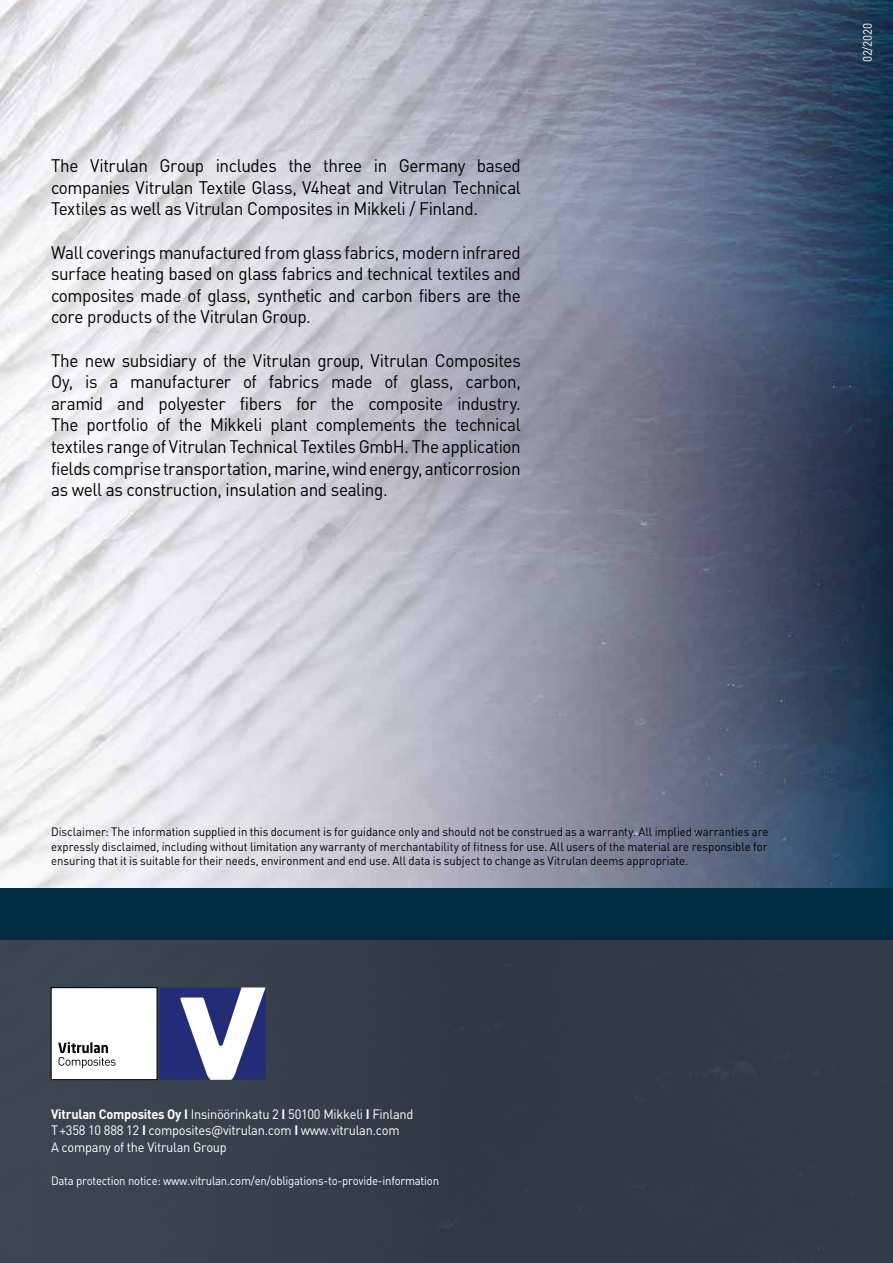
<style>
.page{position:relative;width:893px;height:1263px;background:#fff}
.page>*{position:absolute;margin:0;border:0;box-sizing:border-box;transform-origin:0 0}
.t1{font:18px/21.6px "DIN Pro";letter-spacing:-.025em;color:#000;text-align:justify;scale:.95 1}
.t2{font:13.5px/16.5px "DINOT";letter-spacing:-.02em;color:#fff;scale:.95 1}
.t3{font:12.15px "DINOT";letter-spacing:-.02em;color:#fff;scale:.95 1}
.t4{font:12px/14.4px "DIN Pro";letter-spacing:-.005em;color:#000;text-align:justify;scale:.95 1}
.t5{font:12px "DINOT";letter-spacing:-.02em;color:#fff;scale:.95 1}
.s1{font-weight:700}
</style>
<div class="page">
<img style="left:0;top:0;width:893px;height:889px">
<img style="left:0;top:940px;width:893px;height:323px">
<div style="left:0;top:889px;width:893px;height:51px;background:#002c42"></div>
<svg style="left:159px;top:987px;width:107px;height:93px"></svg>
<div style="left:51px;top:988px;width:106px;height:91px;background:#fff"></div>
<div style="left:51px;top:987px;width:106px;height:93px;border:1px solid #000"></div>
<svg style="left:58px;top:1042px;width:58px;height:26px"></svg>
<p class="t1" style="left:51px;top:153px;width:496px">The Vitrulan Group includes the three in Germany based companies Vitrulan Textile Glass, V4heat and Vitrulan Technical Textiles as well as Vitrulan Composites in Mikkeli / Finland.</p>
<p class="t1" style="left:51px;top:239px;width:496px">Wall coverings manufactured from glass fabrics, modern infrared surface heating based on glass fabrics and technical textiles and composites made of glass, synthetic and carbon fibers are the core products of the Vitrulan Group.</p>
<p class="t1" style="left:51px;top:347px;width:496px">The new subsidiary of the Vitrulan group, Vitrulan Composites Oy, is a manufacturer of fabrics made of glass, carbon, aramid and polyester fibers for the composite industry.<br>The portfolio of the Mikkeli plant complements the technical textiles range of Vitrulan Technical Textiles GmbH. The application fields comprise transportation, marine, wind energy, anticorrosion as well as construction, insulation and sealing.</p>
<p class="t3" style="left:859px;top:62px;width:42px;rotate:-90deg">02/2020</p>
<p class="t4" style="left:51px;top:823px;width:757px">Disclaimer: The information supplied in this document is for guidance only and should not be construed as a warranty. All implied warranties are expressly disclaimed, including without limitation any warranty of merchantability of fitness for use. All users of the material are responsible for ensuring that it is suitable for their needs, environment and end use. All data is subject to change as Vitrulan deems appropriate.</p>
<p class="t2" style="left:51px;top:1105px;width:383px"><span class="s1">Vitrulan Composites Oy I</span> Insinöörinkatu 2 <span class="s1">I</span> 50100 Mikkeli <span class="s1">I</span> Finland<br>T +358 10 888 12 <span class="s1">I</span> composites@vitrulan.com <span class="s1">I</span> www.vitrulan.com<br>A company of the Vitrulan Group</p>
<p class="t5" style="left:51px;top:1172px;width:410px">Data protection notice: www.vitrulan.com/en/obligations-to-provide-information</p>
</div>
